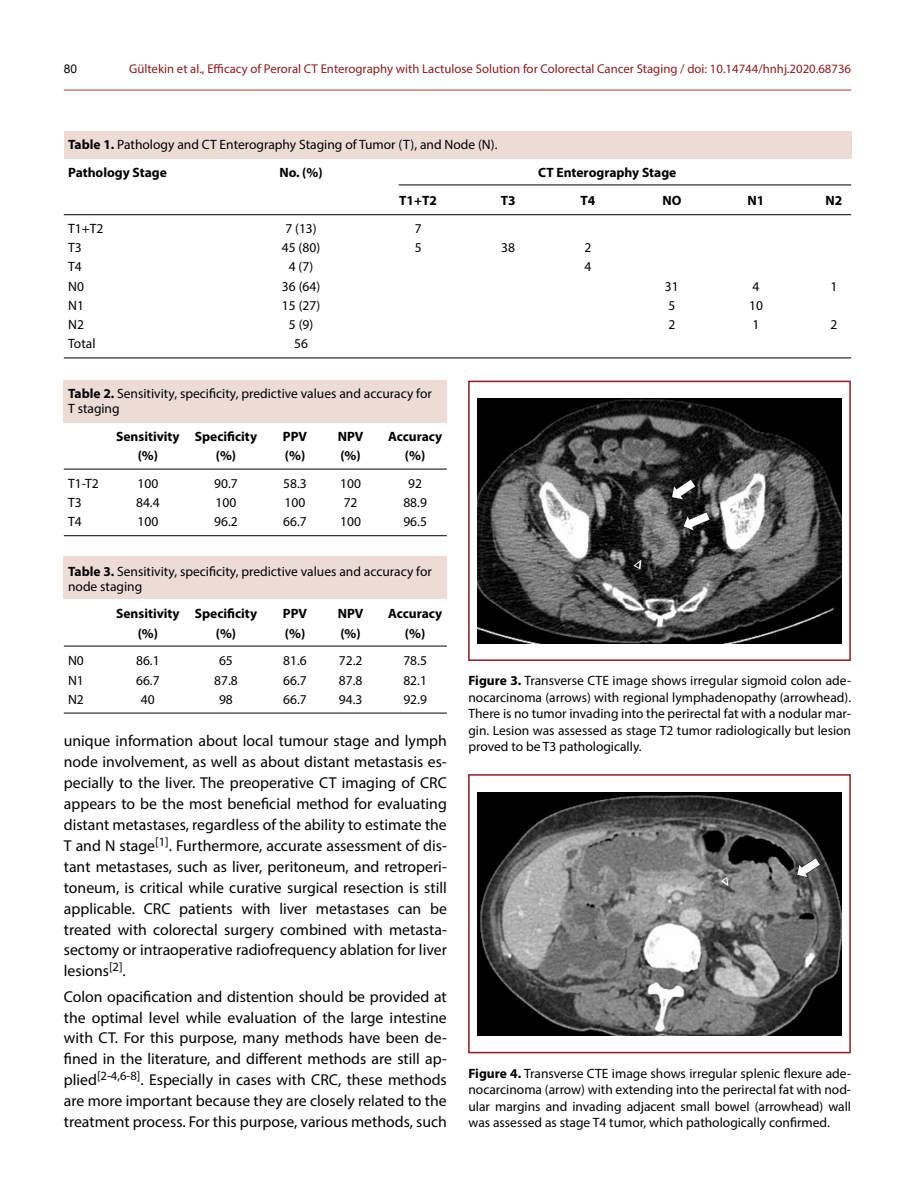
<style>
.page{position:relative;width:915px;height:1191px;background:#fff}
.page>*{position:absolute;margin:0;border:0;box-sizing:border-box;transform-origin:0 0}
.t1{font:15.75px/20.9px "Myriad Pro";color:#000;text-align:justify}
.t2{font:13.5px/16.5px "Myriad Pro";color:#000}
.t3{font:700 13.5px "Myriad Pro";color:#000}
.t4{font:12.75px "Myriad Pro";color:#8f1b1e}
.t5{font:12px "Arial";color:#000}
.s1{font-weight:700}
</style>
<div class="page">
<hr style="left:64px;top:89px;width:786px;height:2px;background:#bd7f6c">
<div style="left:64px;top:131px;width:786px;height:28px;background:#ecdcd5"></div>
<hr style="left:64px;top:358px;width:786px;height:1px;background:#000">
<hr style="left:398px;top:185px;width:452px;height:1px;background:#000">
<hr style="left:64px;top:214px;width:786px;height:1px;background:#000">
<div style="left:64px;top:381px;width:382px;height:42px;background:#ecdcd5"></div>
<hr style="left:64px;top:469px;width:382px;height:1px;background:#000">
<hr style="left:64px;top:535px;width:382px;height:1px;background:#000">
<div style="left:468px;top:774px;width:382px;height:279px;border:2px solid #8f1b1e"></div>
<img style="left:477px;top:792px;width:364px;height:243px">
<div style="left:468px;top:381px;width:382px;height:280px;border:2px solid #8f1b1e"></div>
<img style="left:477px;top:398px;width:364px;height:245px">
<div style="left:64px;top:557px;width:382px;height:42px;background:#ecdcd5"></div>
<hr style="left:64px;top:646px;width:382px;height:1px;background:#000">
<hr style="left:64px;top:713px;width:382px;height:1px;background:#000">
<p class="t5" style="left:64px;top:60px;width:15px">80</p>
<p class="t4" style="left:129px;top:61px;width:723px">Gültekin et al., Efficacy of Peroral CT Enterography with Lactulose Solution for Colorectal Cancer Staging / doi: 10.14744/hnhj.2020.68736</p>
<p class="t2" style="left:68px;top:131px;width:430px;line-height:27.8px"><span class="s1">Table 1.</span> Pathology and CT Enterography Staging of Tumor (T), and Node (N).<br><span class="s1">Pathology Stage</span></p>
<p class="t3" style="left:279px;top:164px;width:45px">No. (%)</p>
<p class="t3" style="left:538px;top:164px;width:140px">CT Enterography Stage</p>
<p class="t3" style="left:399px;top:192px;width:39px">T1+T2</p>
<p class="t3" style="left:500px;top:192px;width:16px">T3</p>
<p class="t3" style="left:580px;top:192px;width:16px">T4</p>
<p class="t3" style="left:662px;top:192px;width:20px">NO</p>
<p class="t3" style="left:747px;top:192px;width:18px">N1</p>
<p class="t3" style="left:825px;top:192px;width:18px">N2</p>
<p class="t2" style="left:68px;top:220px;width:37px">T1+T2</p>
<p class="t2" style="left:285px;top:220px;width:33px">7 (13)</p>
<p class="t2" style="left:414px;top:220px;width:8px">7</p>
<p class="t2" style="left:68px;top:239px;width:15px">T3</p>
<p class="t2" style="left:282px;top:239px;width:40px">45 (80)</p>
<p class="t2" style="left:414px;top:239px;width:8px">5</p>
<p class="t2" style="left:501px;top:239px;width:15px">38</p>
<p class="t2" style="left:584px;top:239px;width:8px">2</p>
<p class="t2" style="left:68px;top:258px;width:15px">T4</p>
<p class="t2" style="left:289px;top:258px;width:26px">4 (7)</p>
<p class="t2" style="left:584px;top:258px;width:8px">4</p>
<p class="t2" style="left:68px;top:277px;width:17px">N0</p>
<p class="t2" style="left:282px;top:277px;width:40px">36 (64)</p>
<p class="t2" style="left:664px;top:277px;width:15px">31</p>
<p class="t2" style="left:752px;top:277px;width:8px">4</p>
<p class="t2" style="left:830px;top:277px;width:8px">1</p>
<p class="t2" style="left:68px;top:297px;width:17px">N1</p>
<p class="t2" style="left:282px;top:297px;width:40px">15 (27)</p>
<p class="t2" style="left:668px;top:297px;width:8px">5</p>
<p class="t2" style="left:748px;top:297px;width:15px">10</p>
<p class="t2" style="left:68px;top:316px;width:17px">N2</p>
<p class="t2" style="left:289px;top:316px;width:26px">5 (9)</p>
<p class="t2" style="left:668px;top:316px;width:8px">2</p>
<p class="t2" style="left:752px;top:316px;width:8px">1</p>
<p class="t2" style="left:830px;top:316px;width:8px">2</p>
<p class="t2" style="left:68px;top:335px;width:29px">Total</p>
<p class="t2" style="left:294px;top:335px;width:15px">56</p>
<p class="t2" style="left:68px;top:386px;width:365px;line-height:15px"><span class="s1">Table 2.</span> Sensitivity, specificity, predictive values and accuracy for<br>T staging</p>
<p class="t3" style="left:116px;top:427px;width:142px">Sensitivity Specificity</p>
<p class="t3" style="left:283px;top:427px;width:26px">PPV</p>
<p class="t3" style="left:337px;top:427px;width:27px">NPV</p>
<p class="t3" style="left:388px;top:427px;width:56px">Accuracy</p>
<p class="t3" style="left:138px;top:447px;width:22px">(%)</p>
<p class="t3" style="left:216px;top:447px;width:22px">(%)</p>
<p class="t3" style="left:285px;top:447px;width:22px">(%)</p>
<p class="t3" style="left:340px;top:447px;width:22px">(%)</p>
<p class="t3" style="left:405px;top:447px;width:22px">(%)</p>
<p class="t2" style="left:68px;top:475px;width:32px">T1-T2</p>
<p class="t2" style="left:137px;top:475px;width:22px">100</p>
<p class="t2" style="left:214px;top:475px;width:25px">90.7</p>
<p class="t2" style="left:283px;top:475px;width:25px">58.3</p>
<p class="t2" style="left:340px;top:475px;width:22px">100</p>
<p class="t2" style="left:408px;top:475px;width:15px">92</p>
<p class="t2" style="left:68px;top:494px;width:15px">T3</p>
<p class="t2" style="left:136px;top:494px;width:25px">84.4</p>
<p class="t2" style="left:215px;top:494px;width:22px">100</p>
<p class="t2" style="left:284px;top:494px;width:22px">100</p>
<p class="t2" style="left:343px;top:494px;width:15px">72</p>
<p class="t2" style="left:403px;top:494px;width:25px">88.9</p>
<p class="t2" style="left:68px;top:513px;width:15px">T4</p>
<p class="t2" style="left:137px;top:513px;width:22px">100</p>
<p class="t2" style="left:214px;top:513px;width:25px">96.2</p>
<p class="t2" style="left:283px;top:513px;width:25px">66.7</p>
<p class="t2" style="left:340px;top:513px;width:22px">100</p>
<p class="t2" style="left:403px;top:513px;width:25px">96.5</p>
<p class="t2" style="left:68px;top:563px;width:365px;line-height:15px"><span class="s1">Table 3.</span> Sensitivity, specificity, predictive values and accuracy for node staging</p>
<p class="t3" style="left:116px;top:605px;width:142px">Sensitivity Specificity</p>
<p class="t3" style="left:283px;top:605px;width:26px">PPV</p>
<p class="t3" style="left:337px;top:605px;width:27px">NPV</p>
<p class="t3" style="left:388px;top:605px;width:56px">Accuracy</p>
<p class="t3" style="left:138px;top:624px;width:22px">(%)</p>
<p class="t3" style="left:216px;top:624px;width:22px">(%)</p>
<p class="t3" style="left:285px;top:624px;width:22px">(%)</p>
<p class="t3" style="left:340px;top:624px;width:22px">(%)</p>
<p class="t3" style="left:405px;top:624px;width:22px">(%)</p>
<p class="t2" style="left:68px;top:652px;width:17px">N0</p>
<p class="t2" style="left:136px;top:652px;width:25px">86.1</p>
<p class="t2" style="left:219px;top:652px;width:15px">65</p>
<p class="t2" style="left:283px;top:652px;width:25px">81.6</p>
<p class="t2" style="left:339px;top:652px;width:25px">72.2</p>
<p class="t2" style="left:403px;top:652px;width:25px">78.5</p>
<p class="t2" style="left:68px;top:671px;width:17px">N1</p>
<p class="t2" style="left:136px;top:671px;width:25px">66.7</p>
<p class="t2" style="left:214px;top:671px;width:25px">87.8</p>
<p class="t2" style="left:283px;top:671px;width:25px">66.7</p>
<p class="t2" style="left:339px;top:671px;width:25px">87.8</p>
<p class="t2" style="left:403px;top:671px;width:25px">82.1</p>
<p class="t2" style="left:68px;top:691px;width:17px">N2</p>
<p class="t2" style="left:141px;top:691px;width:15px">40</p>
<p class="t2" style="left:219px;top:691px;width:15px">98</p>
<p class="t2" style="left:283px;top:691px;width:25px">66.7</p>
<p class="t2" style="left:339px;top:691px;width:25px">94.3</p>
<p class="t2" style="left:403px;top:691px;width:25px">92.9</p>
<p class="t1" style="left:64px;top:730px;width:384px">unique information about local tumour stage and lymph node involvement, as well as about distant metastasis es&shy;pecially to the liver. The preoperative CT imaging of CRC appears to be the most beneficial method for evaluating distant metastases, regardless of the ability to estimate the T and N stage<sup>[1]</sup>. Furthermore, accurate assessment of dis&shy;tant metastases, such as liver, peritoneum, and retroperi&shy;toneum, is critical while curative surgical resection is still applicable. CRC patients with liver metastases can be treated with colorectal surgery combined with metasta&shy;sectomy or intraoperative radiofrequency ablation for liver lesions<sup>[2]</sup>.</p>
<p class="t1" style="left:64px;top:985px;width:384px">Colon opacification and distention should be provided at the optimal level while evaluation of the large intestine with CT. For this purpose, many methods have been de&shy;fined in the literature, and different methods are still ap&shy;plied<sup>[2-4,6-8]</sup>. Especially in cases with CRC, these methods are more important because they are closely related to the treatment process. For this purpose, various methods, such</p>
<p class="t2" style="left:468px;top:672px;width:384px;text-align:justify"><span class="s1">Figure 3.</span> Transverse CTE image shows irregular sigmoid colon ade&shy;nocarcinoma (arrows) with regional lymphadenopathy (arrowhead).<br>There is no tumor invading into the perirectal fat with a nodular mar&shy;gin. Lesion was assessed as stage T2 tumor radiologically but lesion proved to be T3 pathologically.</p>
<p class="t2" style="left:468px;top:1064px;width:384px;text-align:justify"><span class="s1">Figure 4.</span> Transverse CTE image shows irregular splenic flexure ade&shy;nocarcinoma (arrow) with extending into the perirectal fat with nod&shy;ular margins and invading adjacent small bowel (arrowhead) wall was assessed as stage T4 tumor, which pathologically confirmed.</p>
</div>
